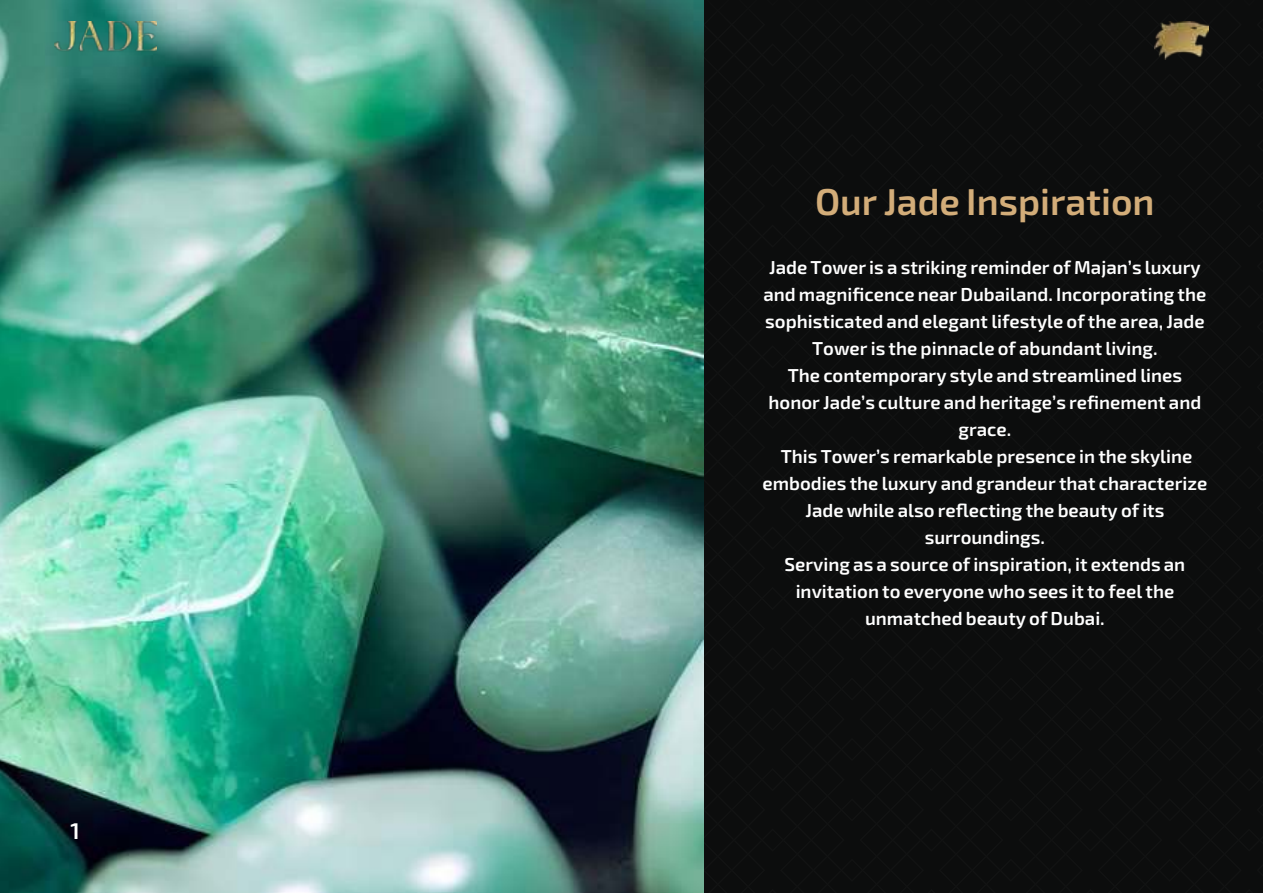
<style>
.page{position:relative;width:1263px;height:893px;background:#fff}
.page>*{position:absolute;margin:0;border:0;box-sizing:border-box;transform-origin:0 0}
.t1{font:41.85px "Ara Hamah Zanki";color:#d3ad79}
.t2{font:25.5px "Ara Hamah Zanki";color:#fff}
.t3{font:21px/27px "Ara Hamah Zanki";color:#fff;text-align:center}
</style>
<div class="page">
<div style="left:704px;top:0;width:559px;height:893px;background:#0c0d0d"></div>
<img style="left:0;top:0;width:704px;height:893px">
<img style="left:54px;top:21px;width:102px;height:30px">
<img style="left:1154px;top:21px;width:55px;height:39px">
<p class="t2" style="left:71px;top:815px;width:11px">1</p>
<h1 class="t1" style="left:815px;top:176px;width:341px">Our Jade Inspiration</h1>
<p class="t3" style="left:762px;top:253px;width:446px">Jade Tower is a striking reminder of Majan’s luxury and magnificence near Dubailand. Incorporating the sophisticated and elegant lifestyle of the area, Jade Tower is the pinnacle of abundant living.<br>The contemporary style and streamlined lines honor Jade’s culture and heritage’s refinement and grace.<br>This Tower’s remarkable presence in the skyline embodies the luxury and grandeur that characterize Jade while also reflecting the beauty of its surroundings.<br>Serving as a source of inspiration, it extends an invitation to everyone who sees it to feel the unmatched beauty of Dubai.</p>
</div>
